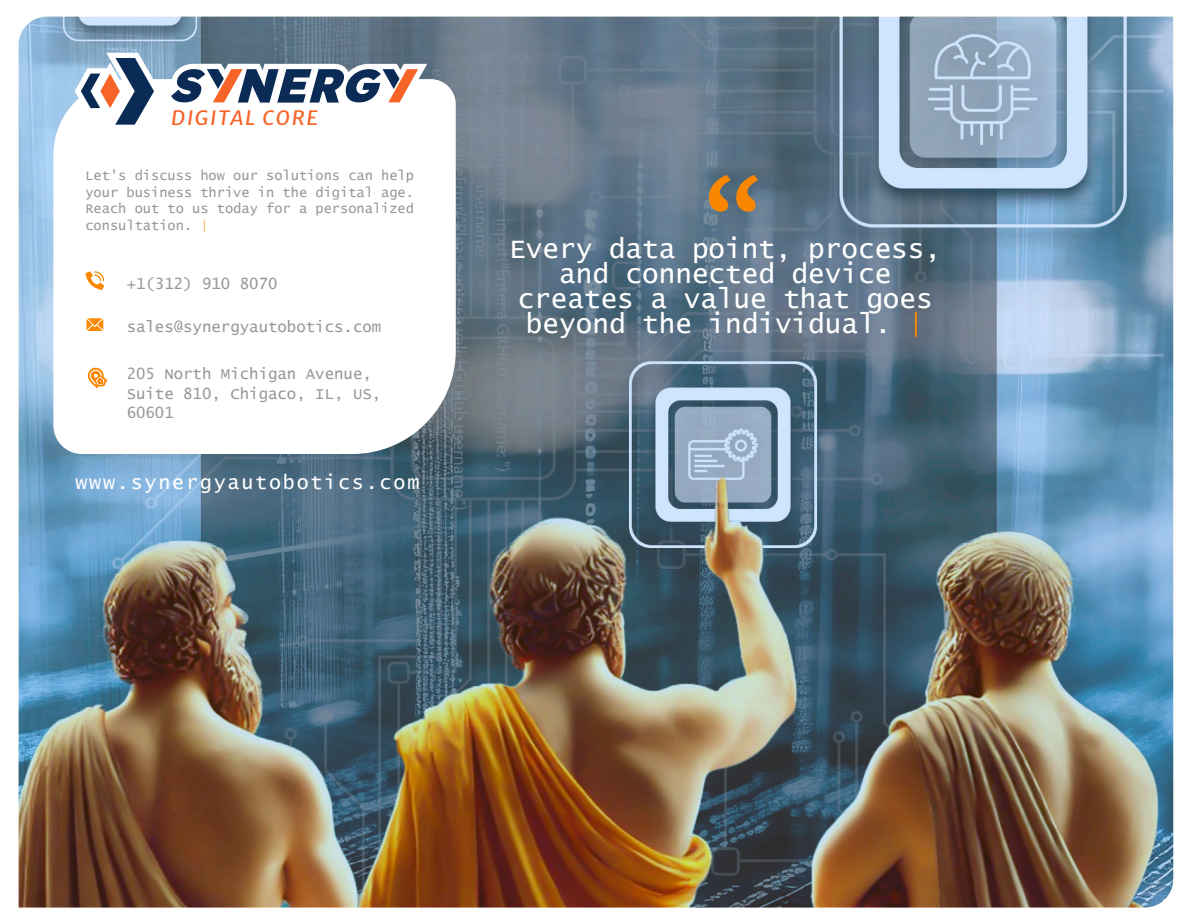
<style>
.page{position:relative;width:1188px;height:918px;background:#fff}
.page>*{position:absolute;margin:0;border:0;box-sizing:border-box;transform-origin:0 0}
.t1{font:27.6px/25px "Lucida Console";color:#fff;text-align:center}
.t2{font:19.95px "Lucida Console";letter-spacing:.09em;color:#fff}
.t3{font:italic 19.5px "Merriweather Sans";letter-spacing:.085em;color:#f76428;scale:1.06 1}
.t4{font:15.6px/19.2px "Lucida Console";color:#5f5f5f}
.t5{font:13.65px/16.6px "Lucida Console";color:#5f5f5f;text-align:justify}
.s1{color:#fb8700}
</style>
<div class="page">
<img style="left:19px;top:17px;width:1154px;height:891px">
<svg style="left:53px;top:79px;width:403px;height:375px"></svg>
<svg style="left:709px;top:175px;width:49px;height:37px;background:#a57941"></svg>
<svg style="left:88px;top:368px;width:20px;height:21px"></svg>
<svg style="left:86px;top:271px;width:18px;height:19px"></svg>
<svg style="left:86px;top:318px;width:17px;height:13px"></svg>
<svg style="left:75px;top:53px;width:352px;height:77px"></svg>
<h3 class="t3" style="left:171px;top:100px;width:140px">DIGITAL CORE</h3>
<p class="t5" style="left:85px;top:168px;width:330px">Let's discuss how our solutions can help your business thrive in the digital age.<br>Reach out to us today for a personalized consultation. <span class="s1">|</span></p>
<p class="t4" style="left:127px;top:275px;width:152px">+1(312) 910 8070</p>
<p class="t4" style="left:127px;top:318px;width:256px">sales@synergyautobotics.com</p>
<p class="t4" style="left:127px;top:365px;width:256px">205 North Michigan Avenue,<br>Suite 810, Chigaco, IL, US,<br>60601</p>
<h2 class="t2" style="left:75px;top:473px;width:346px">www.synergyautobotics.com</h2>
<h1 class="t1" style="left:509px;top:238px;width:433px">Every data point, process, and connected device creates a value that goes beyond the individual. <span class="s1">|</span></h1>
</div>
